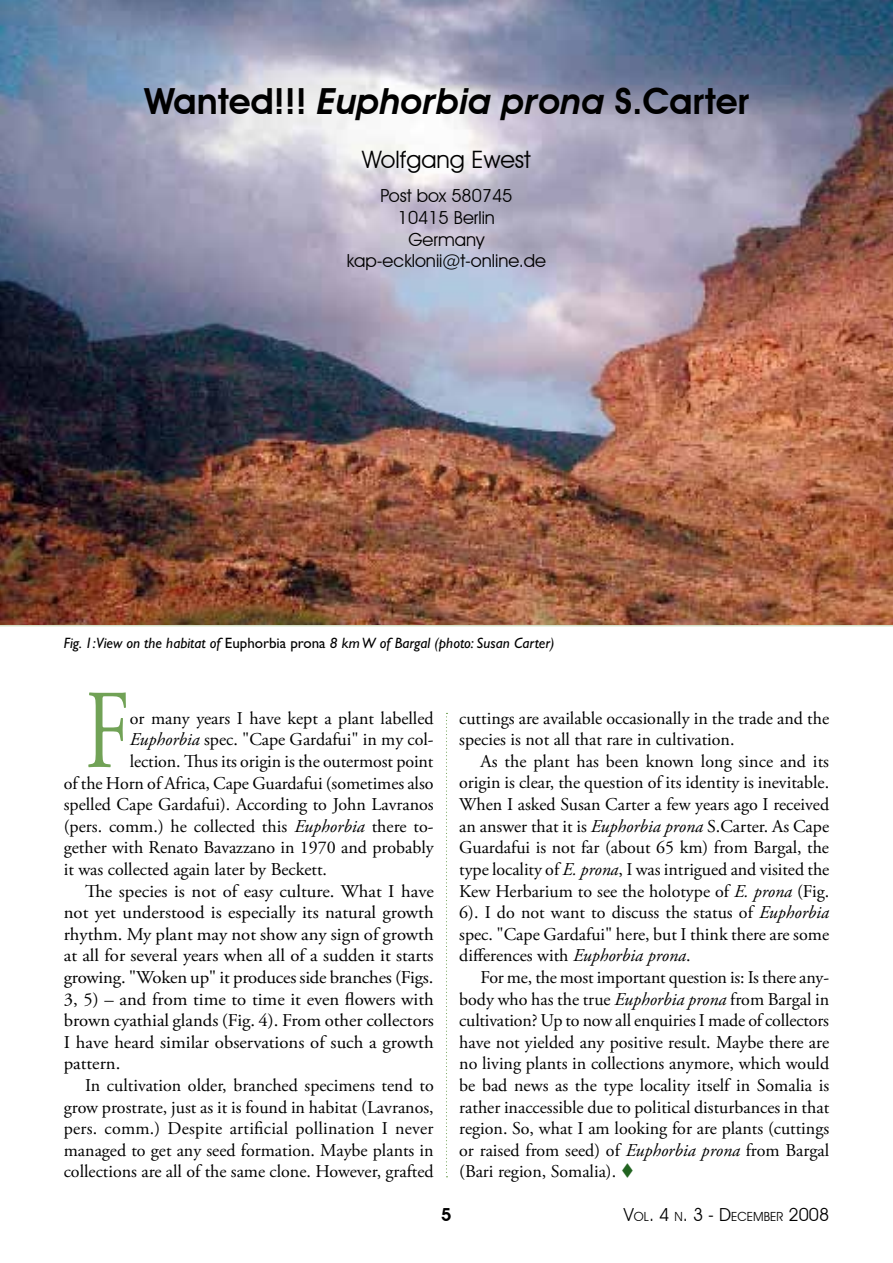
<style>
.page{position:relative;width:893px;height:1263px;background:#fff}
.page>*{position:absolute;margin:0;border:0;box-sizing:border-box;transform-origin:0 0}
.t1{font:112.2px "Adobe Garamond Pro";color:#71a256;scale:.74 1}
.t2{font:600 36px "Avant Garde IT Cby BT";color:#000}
.t3{font:24px "Avant Garde IT Cby BT";color:#000}
.t4{font:18px/21.6px "Adobe Garamond Pro";color:#000;text-align:justify}
.t5{font:18px "Adobe Garamond Pro";color:#000;scale:1.04 1}
.t6{font:18px/21.6px "Avant Garde IT Cby BT";color:#000;text-align:center}
.t7{font:18px "Adobe Garamond Pro";letter-spacing:-.02em;color:#000}
.t8{font:18px "Avant Garde IT Cby BT";color:#000}
.t9{font:600 18px "Avant Garde IT Cby BT";color:#000}
.t10{font:italic 15px "Gill Sans Std";color:#000}
.s1{font-style:italic}
.s2{font-style:normal}
.s3{color:#fff}
.s4{color:#226421}
.s5{font-size:12.6px}
</style>
<div class="page">
<img style="left:0;top:0;width:893px;height:626px">
<svg style="left:446px;top:713px;width:1px;height:464px"></svg>
<h2 class="t2" style="left:144px;top:79px;width:606px">Wanted!!! <span class="s1">Euphorbia prona</span> S.Carter</h2>
<h3 class="t3" style="left:362px;top:145px;width:170px">Wolfgang Ewest</h3>
<p class="t6" style="left:347px;top:185px;width:201px">Post box 580745<br>10415 Berlin<br>Germany kap-ecklonii@t-online.de</p>
<p class="t10" style="left:64px;top:634px;width:501px">Fig. 1:View on the habitat of <span class="s2">Euphorbia prona</span> 8 km W of Bargal (photo: Susan Carter) <span class="s3">(</span></p>
<h1 class="t1" style="left:85px;top:664px;width:62px">F</h1>
<p class="t4" style="left:130px;top:708px;width:305px">or many years I have kept a plant labelled</p>
<p class="t4" style="left:130px;top:729px;width:305px"><span class="s1">Euphorbia</span> spec. "Cape Gardafui" in my col-</p>
<p class="t4" style="left:130px;top:751px;width:305px">lection. Thus its origin is the outermost point</p>
<p class="t7" style="left:64px;top:772px;width:371px">of the Horn of Africa, Cape Guardafui (sometimes also</p>
<p class="t4" style="left:64px;top:794px;width:371px">spelled Cape Gardafui). According to John Lavranos</p>
<p class="t4" style="left:64px;top:816px;width:371px">(pers. comm.) he collected this <span class="s1">Euphorbia</span> there to-</p>
<p class="t4" style="left:64px;top:837px;width:371px">gether with Renato Bavazzano in 1970 and probably</p>
<p class="t4" style="left:64px;top:859px;width:265px">it was collected again later by Beckett.</p>
<p class="t5" style="left:85px;top:880px;width:337px">The species is not of easy culture. What I have</p>
<p class="t5" style="left:64px;top:901px;width:357px">not yet understood is especially its natural growth</p>
<p class="t5" style="left:64px;top:923px;width:357px">rhythm. My plant may not show any sign of growth</p>
<p class="t5" style="left:64px;top:945px;width:357px">at all for several years when all of a sudden it starts</p>
<p class="t5" style="left:64px;top:966px;width:357px">growing. "Woken up" it produces side branches (Figs.</p>
<p class="t5" style="left:64px;top:988px;width:357px">3, 5) – and from time to time it even flowers with</p>
<p class="t5" style="left:64px;top:1009px;width:357px">brown cyathial glands (Fig. 4). From other collectors</p>
<p class="t5" style="left:64px;top:1031px;width:357px">I have heard similar observations of such a growth</p>
<p class="t5" style="left:64px;top:1053px;width:56px">pattern.</p>
<p class="t4" style="left:85px;top:1075px;width:350px">In cultivation older, branched specimens tend to</p>
<p class="t4" style="left:64px;top:1097px;width:371px">grow prostrate, just as it is found in habitat (Lavranos,</p>
<p class="t4" style="left:64px;top:1118px;width:371px">pers. comm.) Despite artificial pollination I never</p>
<p class="t4" style="left:64px;top:1140px;width:371px">managed to get any seed formation. Maybe plants in</p>
<p class="t4" style="left:64px;top:1161px;width:371px">collections are all of the same clone. However, grafted</p>
<p class="t4" style="left:459px;top:708px;width:371px">cuttings are available occasionally in the trade and the species is not all that rare in cultivation.</p>
<p class="t4" style="left:459px;top:751px;width:372px;text-indent:21px">As the plant has been known long since and its origin is clear, the question of its identity is inevitable.<br>When I asked Susan Carter a few years ago I received an answer that it is <span class="s1">Euphorbia prona</span> S.Carter. As Cape Guardafui is not far (about 65 km) from Bargal, the type locality of <span class="s1">E. prona</span>, I was intrigued and visited the Kew Herbarium to see the holotype of <span class="s1">E. prona</span> (Fig.<br>6). I do not want to discuss the status of <span class="s1">Euphorbia </span>spec. "Cape Gardafui" here, but I think there are some differences with <span class="s1">Euphorbia prona</span>.</p>
<p class="t4" style="left:459px;top:967px;width:371px;text-indent:21px">For me, the most important question is: Is there any&shy;body who has the true <span class="s1">Euphorbia prona</span> from Bargal in cultivation? Up to now all enquiries I made of collectors have not yielded any positive result. Maybe there are no living plants in collections anymore, which would be bad news as the type locality itself in Somalia is rather inaccessible due to political disturbances in that region. So, what I am looking for are plants (cuttings or raised from seed) of <span class="s1">Euphorbia prona</span> from Bargal (Bari region, Somalia). <span class="s4">▼</span></p>
<p class="t9" style="left:441px;top:1203px;width:12px">5</p>
<p class="t8" style="left:624px;top:1203px;width:207px">V<span class="s5">OL</span>. 4 <span class="s5">N</span>. 3 - D<span class="s5">ECE MBER</span> 2008</p>
</div>
